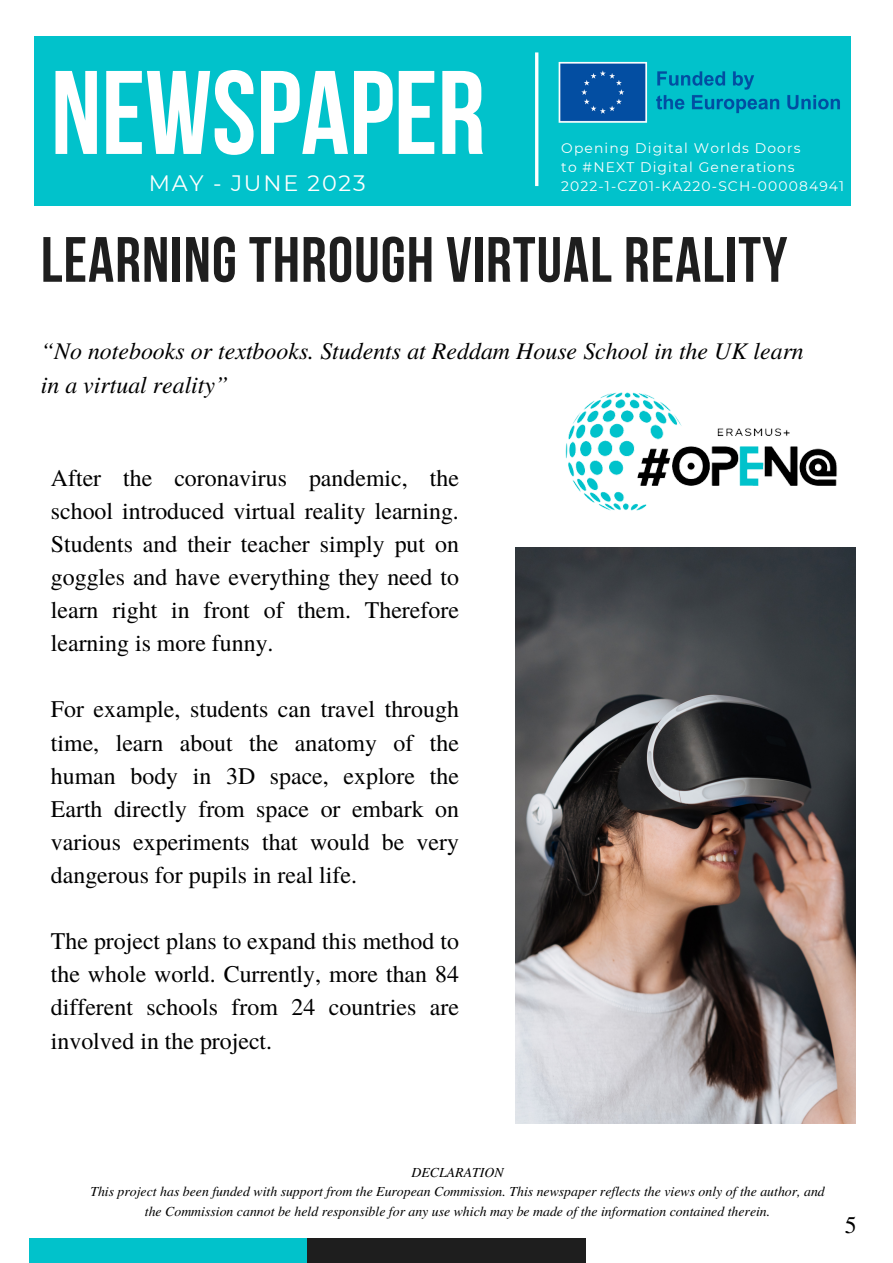
<style>
.page{position:relative;width:893px;height:1263px;background:#fff}
.page>*{position:absolute;margin:0;border:0;box-sizing:border-box;transform-origin:0 0}
.t1{font:118.57px "Bebas Neue Cyrillic";color:#fff}
.t2{font:700 63.82px "Bebas Neue";letter-spacing:.015em;color:#1e1e1e}
.t3{font:23.85px/33.1px "Te X Gyre Termes";color:#000;text-align:justify}
.t4{font:italic 23.85px/33.8px "Te X Gyre Termes";color:#000}
.t5{font:22.27px "Montserrat";letter-spacing:.08em;color:#fff}
.t6{font:13.88px "Montserrat";letter-spacing:.08em;color:#fff}
.t7{font:italic 13.8px/19.6px "Te X Gyre Termes";color:#000;text-align:center}
</style>
<div class="page">
<div style="left:35px;top:37px;width:816px;height:169px;background:#01c2cb"></div>
<hr style="left:535px;top:52px;width:3px;height:134px;background:#fff">
<img style="left:558px;top:61px;width:282px;height:62px">
<div style="left:29px;top:1238px;width:278px;height:25px;background:#01c2cb"></div>
<div style="left:307px;top:1238px;width:279px;height:25px;background:#1e1e1e"></div>
<img style="left:565px;top:392px;width:272px;height:119px">
<img style="left:515px;top:547px;width:340px;height:576px">
<p class="t1" style="left:51px;top:65px;width:436px">NEWSPAPER</p>
<p class="t6" style="left:561px;top:139px;width:241px">Opening Digital Worlds Doors</p>
<p class="t6" style="left:561px;top:158px;width:235px">to #NEXT Digital Generations</p>
<p class="t5" style="left:149px;top:169px;width:218px">MAY - JUNE 2023</p>
<p class="t6" style="left:561px;top:178px;width:284px">2022-1-CZ01-KA220-SCH-000084941</p>
<p class="t2" style="left:41px;top:234px;width:748px">LEARNING THROUGH VIRTUAL REALITY</p>
<p class="t4" style="left:41px;top:333px;width:764px">“No notebooks or textbooks. Students at Reddam House School in the UK learn in a virtual reality”</p>
<p class="t3" style="left:51px;top:460px;width:409px">After the coronavirus pandemic, the school introduced virtual reality learning.<br>Students and their teacher simply put on goggles and have everything they need to learn right in front of them. Therefore learning is more funny.</p>
<p class="t3" style="left:51px;top:692px;width:409px">For example, students can travel through time, learn about the anatomy of the human body in 3D space, explore the Earth directly from space or embark on various experiments that would be very dangerous for pupils in real life.</p>
<p class="t3" style="left:51px;top:923px;width:409px">The project plans to expand this method to the whole world. Currently, more than 84 different schools from 24 countries are involved in the project.</p>
<p class="t7" style="left:411px;top:1161px;width:94px">DECLARATION</p>
<p class="t7" style="left:90px;top:1181px;width:736px">This project has been funded with support from the European Commission. This newspaper reflects the views only of the author, and the Commission cannot be held responsible for any use which may be made of the information contained therein.</p>
<p class="t3" style="left:845px;top:1207px;width:13px">5</p>
</div>
